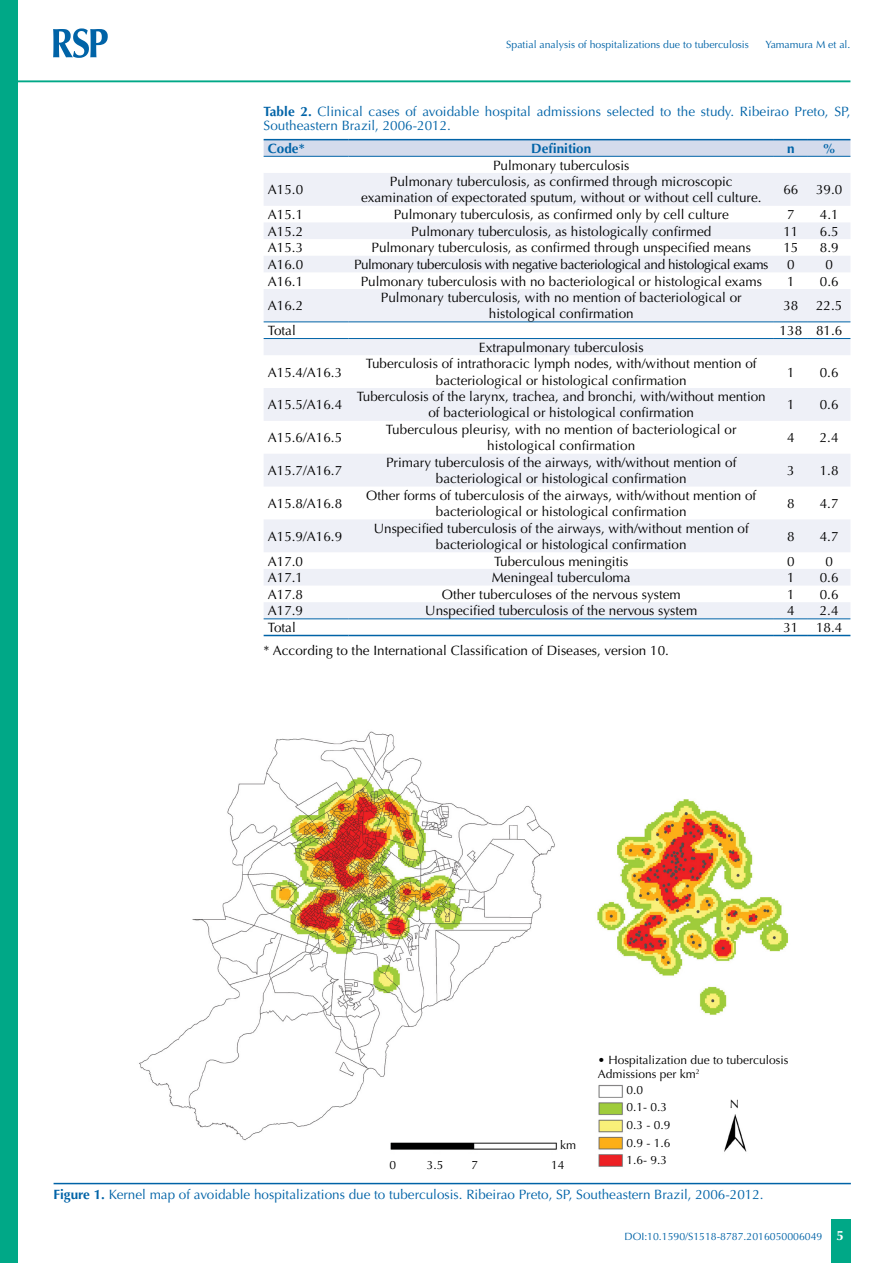
<style>
.page{position:relative;width:893px;height:1263px;background:#fff}
.page>*{position:absolute;margin:0;border:0;box-sizing:border-box;transform-origin:0 0}
.t1{font:13.5px/16.2px "Optima";color:#000;text-align:center}
.t2{font:13.5px/14.2px "Optima";color:#0063a7}
.t3{font:13.5px "Optima";letter-spacing:-.03em;color:#000}
.t4{font:700 13.5px "Optima";color:#0063a7}
.t5{font:700 13.5px "Optima";color:#fff}
.t6{font:12px/17.7px "Optima";color:#000}
.t7{font:10.5px "Optima";color:#0063a7}
.s1{font-weight:700}
</style>
<div class="page">
<div style="left:831px;top:1220px;width:20px;height:43px;background:#00a887"></div>
<div style="left:0;top:0;width:18px;height:1263px;background:#00a887"></div>
<svg style="left:53px;top:28px;width:55px;height:30px"></svg>
<hr style="left:18px;top:80px;width:832px;height:2px;background:#00a887">
<svg style="left:264px;top:140px;width:586px;height:16px;background:#cbd6e9"></svg>
<svg style="left:264px;top:619px;width:586px;height:16px"></svg>
<svg style="left:264px;top:173px;width:586px;height:445px;fill:#eef0f7"></svg>
<hr style="left:264px;top:139px;width:85px;height:1px;background:#0063a7">
<hr style="left:349px;top:139px;width:425px;height:1px;background:#0063a7">
<hr style="left:774px;top:139px;width:34px;height:1px;background:#0063a7">
<hr style="left:808px;top:139px;width:42px;height:1px;background:#0063a7">
<hr style="left:264px;top:156px;width:85px;height:1px;background:#0063a7">
<hr style="left:349px;top:156px;width:425px;height:1px;background:#0063a7">
<hr style="left:774px;top:156px;width:34px;height:1px;background:#0063a7">
<hr style="left:808px;top:156px;width:42px;height:1px;background:#0063a7">
<hr style="left:264px;top:635px;width:85px;height:1px;background:#0063a7">
<hr style="left:349px;top:635px;width:425px;height:1px;background:#0063a7">
<hr style="left:774px;top:635px;width:34px;height:1px;background:#0063a7">
<hr style="left:808px;top:635px;width:42px;height:1px;background:#0063a7">
<hr style="left:264px;top:321px;width:85px;height:1px;background:#0063a7">
<hr style="left:349px;top:321px;width:425px;height:1px;background:#0063a7">
<hr style="left:774px;top:321px;width:34px;height:1px;background:#0063a7">
<hr style="left:808px;top:321px;width:42px;height:1px;background:#0063a7">
<hr style="left:264px;top:338px;width:85px;height:1px;background:#0063a7">
<hr style="left:349px;top:338px;width:425px;height:1px;background:#0063a7">
<hr style="left:774px;top:338px;width:34px;height:1px;background:#0063a7">
<hr style="left:808px;top:338px;width:42px;height:1px;background:#0063a7">
<hr style="left:264px;top:618px;width:85px;height:1px;background:#0063a7">
<hr style="left:349px;top:618px;width:425px;height:1px;background:#0063a7">
<hr style="left:774px;top:618px;width:34px;height:1px;background:#0063a7">
<hr style="left:808px;top:618px;width:42px;height:1px;background:#0063a7">
<hr style="left:54px;top:1183px;width:797px;height:1px;background:#0063a7">
<img style="left:139px;top:731px;width:650px;height:436px">
<p class="t7" style="left:506px;top:38px;width:244px">Spatial analysis of hospitalizations due to tuberculosis</p>
<p class="t7" style="left:766px;top:38px;width:86px">Yamamura M et al.</p>
<p class="t2" style="left:264px;top:105px;width:589px"><span class="s1">Table 2.</span> Clinical cases of avoidable hospital admissions selected to the study. Ribeirao Preto, SP,<br>Southeastern Brazil, 2006-2012.</p>
<p class="t4" style="left:268px;top:140px;width:38px">Code*</p>
<p class="t4" style="left:531px;top:140px;width:62px">Definition</p>
<p class="t4" style="left:787px;top:140px;width:9px">n</p>
<p class="t4" style="left:822px;top:140px;width:15px">%</p>
<p class="t1" style="left:493px;top:157px;width:138px">Pulmonary tuberculosis</p>
<p class="t1" style="left:268px;top:182px;width:37px">A15.0</p>
<p class="t1" style="left:361px;top:174px;width:402px">Pulmonary tuberculosis, as confirmed through microscopic examination of expectorated sputum, without or without cell culture.</p>
<p class="t1" style="left:783px;top:182px;width:17px">66</p>
<p class="t1" style="left:816px;top:182px;width:28px">39.0</p>
<p class="t1" style="left:268px;top:207px;width:37px">A15.1</p>
<p class="t1" style="left:394px;top:207px;width:336px">Pulmonary tuberculosis, as confirmed only by cell culture</p>
<p class="t1" style="left:787px;top:207px;width:9px">7</p>
<p class="t1" style="left:820px;top:207px;width:20px">4.1</p>
<p class="t1" style="left:268px;top:223px;width:37px">A15.2</p>
<p class="t1" style="left:411px;top:223px;width:301px">Pulmonary tuberculosis, as histologically confirmed</p>
<p class="t1" style="left:783px;top:223px;width:17px">11</p>
<p class="t1" style="left:820px;top:223px;width:20px">6.5</p>
<p class="t1" style="left:268px;top:240px;width:37px">A15.3</p>
<p class="t1" style="left:372px;top:240px;width:381px">Pulmonary tuberculosis, as confirmed through unspecified means</p>
<p class="t1" style="left:783px;top:240px;width:17px">15</p>
<p class="t1" style="left:820px;top:240px;width:20px">8.9</p>
<p class="t1" style="left:268px;top:256px;width:37px">A16.0</p>
<p class="t3" style="left:354px;top:257px;width:416px">Pulmonary tuberculosis with negative bacteriological and histological exams</p>
<p class="t1" style="left:787px;top:256px;width:9px">0</p>
<p class="t1" style="left:825px;top:256px;width:9px">0</p>
<p class="t1" style="left:268px;top:273px;width:37px">A16.1</p>
<p class="t1" style="left:361px;top:273px;width:403px">Pulmonary tuberculosis with no bacteriological or histological exams</p>
<p class="t1" style="left:787px;top:273px;width:9px">1</p>
<p class="t1" style="left:820px;top:273px;width:20px">0.6</p>
<p class="t1" style="left:268px;top:298px;width:37px">A16.2</p>
<p class="t1" style="left:381px;top:290px;width:362px">Pulmonary tuberculosis, with no mention of bacteriological or histological confirmation</p>
<p class="t1" style="left:783px;top:298px;width:17px">38</p>
<p class="t1" style="left:816px;top:298px;width:28px">22.5</p>
<p class="t1" style="left:268px;top:323px;width:29px">Total</p>
<p class="t1" style="left:780px;top:323px;width:64px">138 81.6</p>
<p class="t1" style="left:479px;top:339px;width:166px">Extrapulmonary tuberculosis</p>
<p class="t1" style="left:268px;top:364px;width:76px">A15.4/A16.3</p>
<p class="t1" style="left:366px;top:356px;width:392px">Tuberculosis of intrathoracic lymph nodes, with/without mention of bacteriological or histological confirmation</p>
<p class="t1" style="left:787px;top:364px;width:9px">1</p>
<p class="t1" style="left:820px;top:364px;width:20px">0.6</p>
<p class="t1" style="left:268px;top:397px;width:76px">A15.5/A16.4</p>
<p class="t1" style="left:357px;top:389px;width:411px">Tuberculosis of the larynx, trachea, and bronchi, with/without mention of bacteriological or histological confirmation</p>
<p class="t1" style="left:787px;top:397px;width:9px">1</p>
<p class="t1" style="left:820px;top:397px;width:20px">0.6</p>
<p class="t1" style="left:268px;top:430px;width:76px">A15.6/A16.5</p>
<p class="t1" style="left:386px;top:422px;width:352px">Tuberculous pleurisy, with no mention of bacteriological or histological confirmation</p>
<p class="t1" style="left:787px;top:430px;width:9px">4</p>
<p class="t1" style="left:820px;top:430px;width:20px">2.4</p>
<p class="t1" style="left:268px;top:463px;width:76px">A15.7/A16.7</p>
<p class="t1" style="left:386px;top:454px;width:352px">Primary tuberculosis of the airways, with/without mention of bacteriological or histological confirmation</p>
<p class="t1" style="left:787px;top:463px;width:9px">3</p>
<p class="t1" style="left:820px;top:463px;width:20px">1.8</p>
<p class="t1" style="left:268px;top:495px;width:76px">A15.8/A16.8</p>
<p class="t1" style="left:366px;top:487px;width:392px">Other forms of tuberculosis of the airways, with/without mention of bacteriological or histological confirmation</p>
<p class="t1" style="left:787px;top:495px;width:9px">8</p>
<p class="t1" style="left:820px;top:495px;width:20px">4.7</p>
<p class="t1" style="left:268px;top:528px;width:76px">A15.9/A16.9</p>
<p class="t1" style="left:374px;top:520px;width:377px">Unspecified tuberculosis of the airways, with/without mention of bacteriological or histological confirmation</p>
<p class="t1" style="left:787px;top:528px;width:9px">8</p>
<p class="t1" style="left:820px;top:528px;width:20px">4.7</p>
<p class="t1" style="left:268px;top:553px;width:37px">A17.0</p>
<p class="t1" style="left:494px;top:553px;width:136px">Tuberculous meningitis</p>
<p class="t1" style="left:787px;top:553px;width:9px">0</p>
<p class="t1" style="left:825px;top:553px;width:9px">0</p>
<p class="t1" style="left:268px;top:570px;width:37px">A17.1</p>
<p class="t1" style="left:492px;top:570px;width:140px">Meningeal tuberculoma</p>
<p class="t1" style="left:787px;top:570px;width:9px">1</p>
<p class="t1" style="left:820px;top:570px;width:20px">0.6</p>
<p class="t1" style="left:268px;top:586px;width:37px">A17.8</p>
<p class="t1" style="left:442px;top:586px;width:240px">Other tuberculoses of the nervous system</p>
<p class="t1" style="left:787px;top:586px;width:9px">1</p>
<p class="t1" style="left:820px;top:586px;width:20px">0.6</p>
<p class="t1" style="left:268px;top:603px;width:37px">A17.9</p>
<p class="t1" style="left:425px;top:603px;width:273px">Unspecified tuberculosis of the nervous system</p>
<p class="t1" style="left:787px;top:603px;width:9px">4</p>
<p class="t1" style="left:820px;top:603px;width:20px">2.4</p>
<p class="t1" style="left:268px;top:620px;width:29px">Total</p>
<p class="t1" style="left:783px;top:620px;width:17px">31</p>
<p class="t1" style="left:816px;top:620px;width:28px">18.4</p>
<p class="t1" style="left:264px;top:642px;width:407px">* According to the International Classification of Diseases, version 10.</p>
<p class="t6" style="left:598px;top:1053px;width:192px;line-height:14.4px">• Hospitalization due to tuberculosis<br>Admissions per km<sup>2</sup></p>
<p class="t6" style="left:560px;top:1136px;width:17px">km</p>
<p class="t6" style="left:389px;top:1157px;width:8px">0</p>
<p class="t6" style="left:427px;top:1157px;width:18px">3.5</p>
<p class="t6" style="left:471px;top:1157px;width:8px">7</p>
<p class="t6" style="left:551px;top:1157px;width:15px">14</p>
<p class="t6" style="left:626px;top:1081px;width:42px">0.0<br>0.1- 0.3</p>
<p class="t6" style="left:626px;top:1116px;width:46px;text-align:justify">0.3 - 0.9<br>0.9 - 1.6<br>1.6- 9.3</p>
<p class="t6" style="left:730px;top:1095px;width:11px">N</p>
<p class="t2" style="left:54px;top:1188px;width:712px"><span class="s1">Figure 1.</span> Kernel map of avoidable hospitalizations due to tuberculosis. Ribeirao Preto, SP, Southeastern Brazil, 2006-2012.</p>
<p class="t7" style="left:624px;top:1230px;width:199px">DOI:10.1590/S1518-8787.2016050006049</p>
<p class="t5" style="left:836px;top:1227px;width:9px">5</p>
</div>
